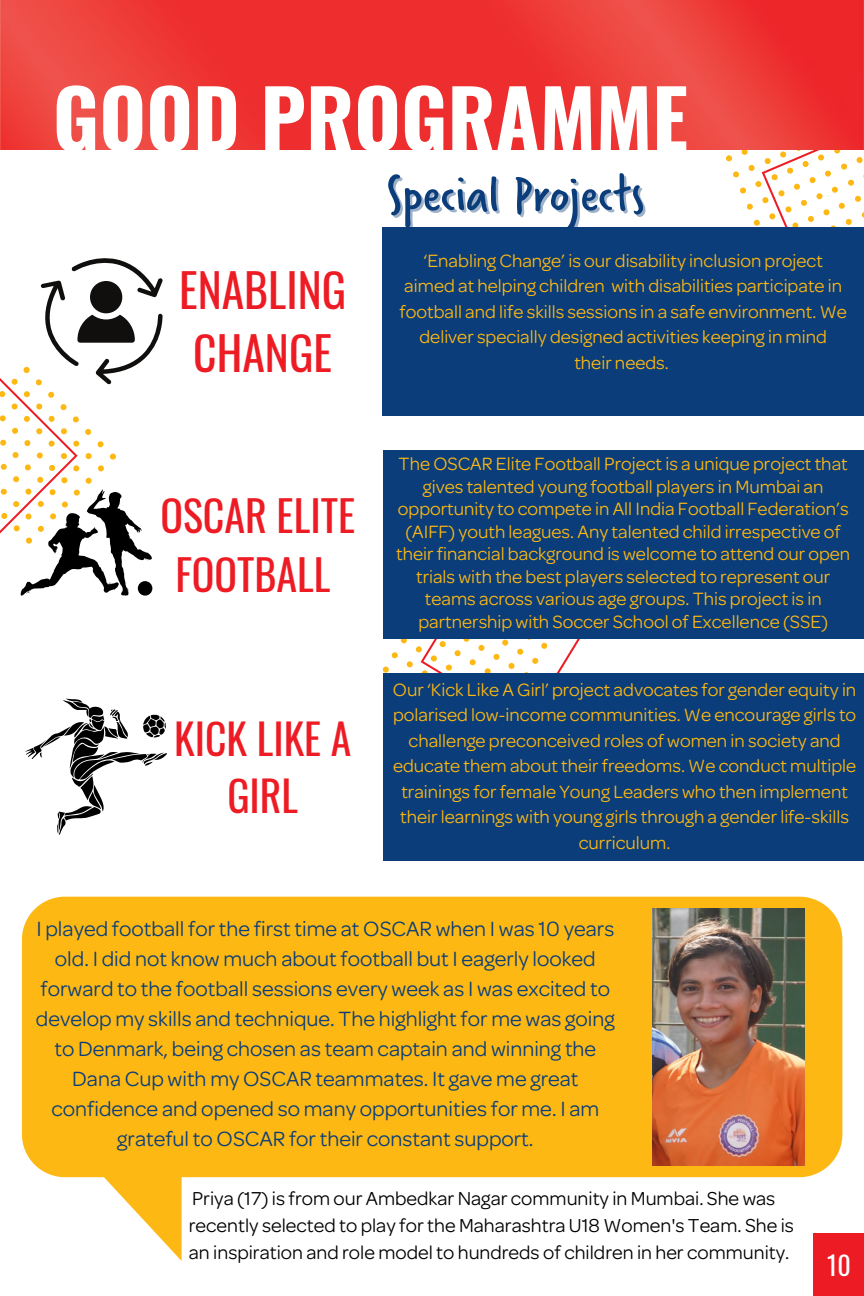
<style>
.page{position:relative;width:864px;height:1296px;background:#fff}
.page>*{position:absolute;margin:0;border:0;box-sizing:border-box;transform-origin:0 0}
.t1{font:700 80px "Oswald";color:#fff}
.t2{font:54.4px "Verveine Corp";color:#0a3d7a}
.t3{font:45.6px/63px "Oswald";color:#ed1c24;text-align:center}
.t4{font:42px/58.4px "Oswald";color:#ed1c24;text-align:center}
.t5{font:41.6px/57px "Oswald";color:#ed1c24;text-align:center}
.t6{font:26px "Oswald";color:#fff}
.t7{font:22px/30px "Omnes";color:#0a3d7a;text-align:center}
.t8{font:20px/27px "Omnes";color:#000}
.t9{font:19px/25.6px "Omnes";color:#fdb813;text-align:center}
</style>
<div class="page">
<svg style="left:382px;top:544px;width:195px;height:213px"></svg>
<svg style="left:726px;top:150px;width:138px;height:77px"></svg>
<div style="left:384px;top:450px;width:480px;height:189px;background:#0a3d7a"></div>
<img style="left:0;top:0;width:864px;height:150px">
<div style="left:813px;top:1233px;width:51px;height:63px;background:#ed1c24"></div>
<svg style="left:22px;top:897px;width:820px;height:364px;fill:#fdb813"></svg>
<div style="left:383px;top:227px;width:481px;height:189px;background:#0a3d7a"></div>
<svg style="left:0;top:258px;width:163px;height:338px"></svg>
<div style="left:138px;top:581px;width:14px;height:15px;background:#000;border-radius:50%"></div>
<svg style="left:25px;top:699px;width:142px;height:136px"></svg>
<div style="left:384px;top:673px;width:480px;height:188px;background:#0a3d7a"></div>
<img style="left:653px;top:909px;width:151px;height:256px">
<h1 class="t1" style="left:53px;top:56px;width:637px">GOOD PROGRAMME</h1>
<h3 class="t3" style="left:179px;top:257px;width:169px">ENABLING<br>CHANGE</h3>
<h3 class="t4" style="left:160px;top:485px;width:196px">OSCAR ELITE<br>FOOTBALL</h3>
<h3 class="t5" style="left:174px;top:709px;width:179px">KICK LIKE A<br>GIRL</h3>
<h2 class="t2" style="left:386px;top:157px;width:260px">Special Projects</h2>
<p class="t9" style="left:400px;top:248px;width:449px">‘Enabling Change’ is our disability inclusion project aimed at helping children with disabilities participate in football and life skills sessions in a safe environment. We deliver specially designed activities keeping in mind their needs.</p>
<p class="t9" style="left:396px;top:453px;width:455px;line-height:22.4px">The OSCAR Elite Football Project is a unique project that gives talented young football players in Mumbai an opportunity to compete in All India Football Federation’s (AIFF) youth leagues. Any talented child irrespective of their financial background is welcome to attend our open trials with the best players selected to represent our teams across various age groups. This project is in partnership with Soccer School of Excellence (SSE)</p>
<p class="t9" style="left:393px;top:677px;width:465px">Our ‘Kick Like A Girl’ project advocates for gender equity in polarised low-income communities. We encourage girls to challenge preconceived roles of women in society and educate them about their freedoms. We conduct multiple trainings for female Young Leaders who then implement their learnings with young girls through a gender life-skills curriculum.</p>
<p class="t7" style="left:36px;top:914px;width:580px">I played football for the first time at OSCAR when I was 10 years old. I did not know much about football but I eagerly looked forward to the football sessions every week as I was excited to develop my skills and technique. The highlight for me was going to Denmark, being chosen as team captain and winning the Dana Cup with my OSCAR teammates. It gave me great confidence and opened so many opportunities for me. I am grateful to OSCAR for their constant support.</p>
<p class="t8" style="left:189px;top:1185px;width:607px">Priya (17) is from our Ambedkar Nagar community in Mumbai. She was recently selected to play for the Maharashtra U18 Women's Team. She is an inspiration and role model to hundreds of children in her community.</p>
<h3 class="t6" style="left:827px;top:1245px;width:25px">10</h3>
</div>
